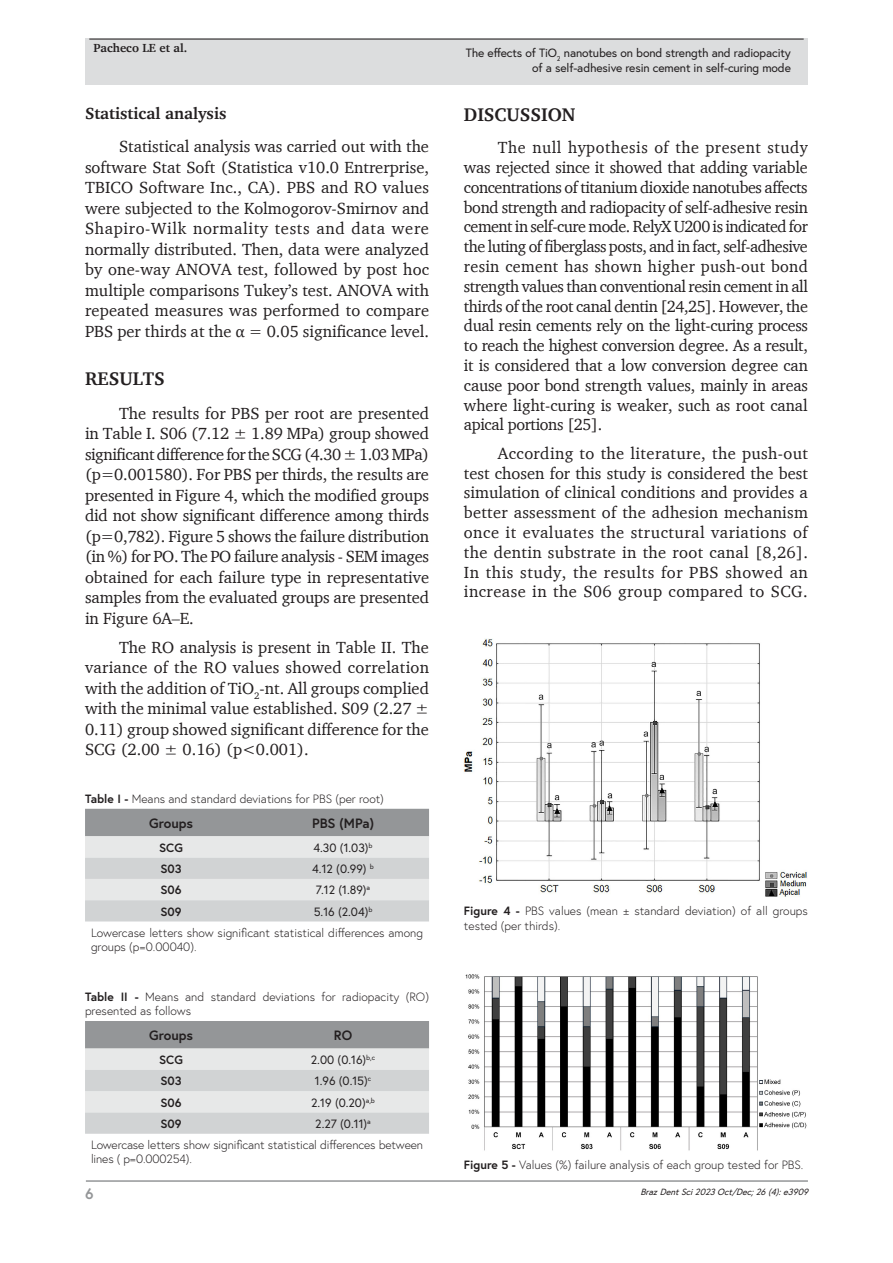
<style>
.page{position:relative;width:893px;height:1263px;background:#fff}
.page>*{position:absolute;margin:0;border:0;box-sizing:border-box;transform-origin:0 0}
.Heading1{font:700 18.75px "Charter";color:#231f20}
.Paragraph{font:16.5px/20.5px "Charter";color:#231f20;text-align:justify}
.Heading2{font:700 16.5px "Charter";color:#231f20}
.t1{font:700 15px "Europa";color:#949698}
.TableHead{font:700 13.5px "Europa";color:#231f20}
.TableBody{font:12px/14.4px "Europa";letter-spacing:-.01em;color:#231f20;text-align:right}
.TableFootnote{font:300 12px/14.4px "Europa";letter-spacing:-.01em;color:#231f20}
.FigureCaption{font:300 12px/14.4px "Europa";color:#231f20}
.TableTitle{font:300 12px/14.4px "Europa";color:#231f20}
.TableBody-2{font:700 12px "Europa";color:#231f20}
.t2{font:700 12px "Charter";color:#231f20}
.t3{font:italic 9px "Europa";color:#231f20}
.s1{font-family:"Cambria Math"}
.s2{font-weight:700}
</style>
<div class="page">
<hr style="left:86px;top:1180px;width:722px;height:2px;background:#949698">
<div style="left:85px;top:39px;width:723px;height:46px;background:#dcddde"></div>
<hr style="left:89px;top:39px;width:715px;height:1px;background:#231f20">
<svg style="left:85px;top:809px;width:344px;height:112px;background:#cacccd"></svg>
<svg style="left:85px;top:1021px;width:344px;height:113px;background:#cacccd"></svg>
<img style="left:464px;top:638px;width:344px;height:259px">
<img style="left:465px;top:974px;width:342px;height:177px">
<p class="t2" style="left:94px;top:41px;width:95px">Pacheco LE et al.</p>
<p class="Heading2" style="left:85px;top:103px;width:143px">Statistical analysis</p>
<p class="Paragraph" style="left:85px;top:136px;width:346px;text-indent:34px">Statistical analysis was carried out with the software Stat Soft (Statistica v10.0 Entrerprise, TBICO Software Inc., CA). PBS and RO values were subjected to the Kolmogorov-Smirnov and Shapiro-Wilk normality tests and data were normally distributed. Then, data were analyzed by one-way ANOVA test, followed by post hoc multiple comparisons Tukey’s test. ANOVA with repeated measures was performed to compare PBS per thirds at the <span class="s1">α</span> = 0.05 significance level.</p>
<p class="Heading1" style="left:85px;top:367px;width:81px">RESULTS</p>
<p class="Paragraph" style="left:85px;top:402px;width:346px;text-indent:34px">The results for PBS per root are presented in Table I. S06 (7.12 ± 1.89 MPa) group showed significant difference for the SCG (4.30 ± 1.03 MPa) (p=0.001580). For PBS per thirds, the results are presented in Figure 4, which the modified groups did not show significant difference among thirds (p=0,782). Figure 5 shows the failure distribution (in %) for PO. The PO failure analysis - SEM images obtained for each failure type in representative samples from the evaluated groups are presented in Figure 6A–E.</p>
<p class="Paragraph" style="left:85px;top:636px;width:346px;text-indent:34px">The RO analysis is present in Table II. The variance of the RO values showed correlation with the addition of TiO<sub>2</sub>-nt. All groups complied with the minimal value established. S09 (2.27 ± 0.11) group showed significant difference for the SCG (2.00 ± 0.16) (p&lt;0.001).</p>
<p class="TableTitle" style="left:85px;top:791px;width:300px"><span class="s2">Table I -</span> Means and standard deviations for PBS (per root)</p>
<p class="TableHead" style="left:149px;top:814px;width:45px">Groups</p>
<p class="TableHead" style="left:312px;top:814px;width:64px">PBS (MPa)</p>
<p class="TableBody-2" style="left:159px;top:839px;width:25px">SCG</p>
<p class="TableBody" style="left:313px;top:840px;width:61px">4.30 (1.03)<sup>b</sup></p>
<p class="TableBody-2" style="left:160px;top:860px;width:23px">S03</p>
<p class="TableBody" style="left:312px;top:861px;width:63px">4.12 (0.99) <sup>b</sup></p>
<p class="TableBody-2" style="left:160px;top:882px;width:23px">S06</p>
<p class="TableBody" style="left:316px;top:883px;width:56px">7.12 (1.89)<sup>a</sup></p>
<p class="TableBody-2" style="left:160px;top:903px;width:23px">S09</p>
<p class="TableBody" style="left:314px;top:904px;width:60px">5.16 (2.04)<sup>b</sup></p>
<p class="TableFootnote" style="left:91px;top:925px;width:334px">Lowercase letters show significant statistical differences among groups (p=0.00040).</p>
<p class="TableTitle" style="left:85px;top:989px;width:345px"><span class="s2">Table II -</span> Means and standard deviations for radiopacity (RO) presented as follows</p>
<p class="TableHead" style="left:149px;top:1026px;width:45px">Groups</p>
<p class="TableHead" style="left:334px;top:1026px;width:20px">RO</p>
<p class="TableBody-2" style="left:159px;top:1051px;width:25px">SCG</p>
<p class="TableBody" style="left:311px;top:1052px;width:66px">2.00 (0.16)<sup>b,c</sup></p>
<p class="TableBody-2" style="left:160px;top:1073px;width:23px">S03</p>
<p class="TableBody" style="left:315px;top:1073px;width:58px">1.96 (0.15)<sup>c</sup></p>
<p class="TableBody-2" style="left:160px;top:1094px;width:23px">S06</p>
<p class="TableBody" style="left:311px;top:1095px;width:65px">2.19 (0.20)<sup>a,b</sup></p>
<p class="TableBody-2" style="left:160px;top:1115px;width:23px">S09</p>
<p class="TableBody" style="left:315px;top:1116px;width:57px">2.27 (0.11)<sup>a</sup></p>
<p class="TableFootnote" style="left:91px;top:1137px;width:334px">Lowercase letters show significant statistical differences between lines ( p=0.000254).</p>
<p class="TableBody" style="left:466px;top:46px;width:327px">The effects of TiO<sub>2</sub> nanotubes on bond strength and radiopacity of a self-adhesive resin cement in self-curing mode</p>
<p class="Heading1" style="left:464px;top:103px;width:113px">DISCUSSION</p>
<p class="Paragraph" style="left:464px;top:137px;width:346px;line-height:19.8px;text-indent:34px">The null hypothesis of the present study was rejected since it showed that adding variable concentrations of titanium dioxide nanotubes affects bond strength and radiopacity of self-adhesive resin cement in self-cure mode. RelyX U200 is indicated for the luting of fiberglass posts, and in fact, self-adhesive resin cement has shown higher push-out bond strength values than conventional resin cement in all thirds of the root canal dentin [24,25]. However, the dual resin cements rely on the light-curing process to reach the highest conversion degree. As a result, it is considered that a low conversion degree can cause poor bond strength values, mainly in areas where light-curing is weaker, such as root canal apical portions [25].</p>
<p class="Paragraph" style="left:464px;top:443px;width:346px;line-height:19.8px;text-indent:34px">According to the literature, the push-out test chosen for this study is considered the best simulation of clinical conditions and provides a better assessment of the adhesion mechanism once it evaluates the structural variations of the dentin substrate in the root canal [8,26].<br>In this study, the results for PBS showed an increase in the S06 group compared to SCG.</p>
<p class="FigureCaption" style="left:464px;top:904px;width:345px"><span class="s2">Figure 4 -</span> PBS values (mean ± standard deviation) of all groups tested (per thirds).</p>
<p class="FigureCaption" style="left:464px;top:1158px;width:341px"><span class="s2">Figure 5 -</span> Values (%) failure analysis of each group tested for PBS.</p>
<p class="t1" style="left:85px;top:1184px;width:10px">6</p>
<p class="t3" style="left:640px;top:1185px;width:172px">BrazDentSci2023Oct/Dec;26(4):e3909</p>
</div>
